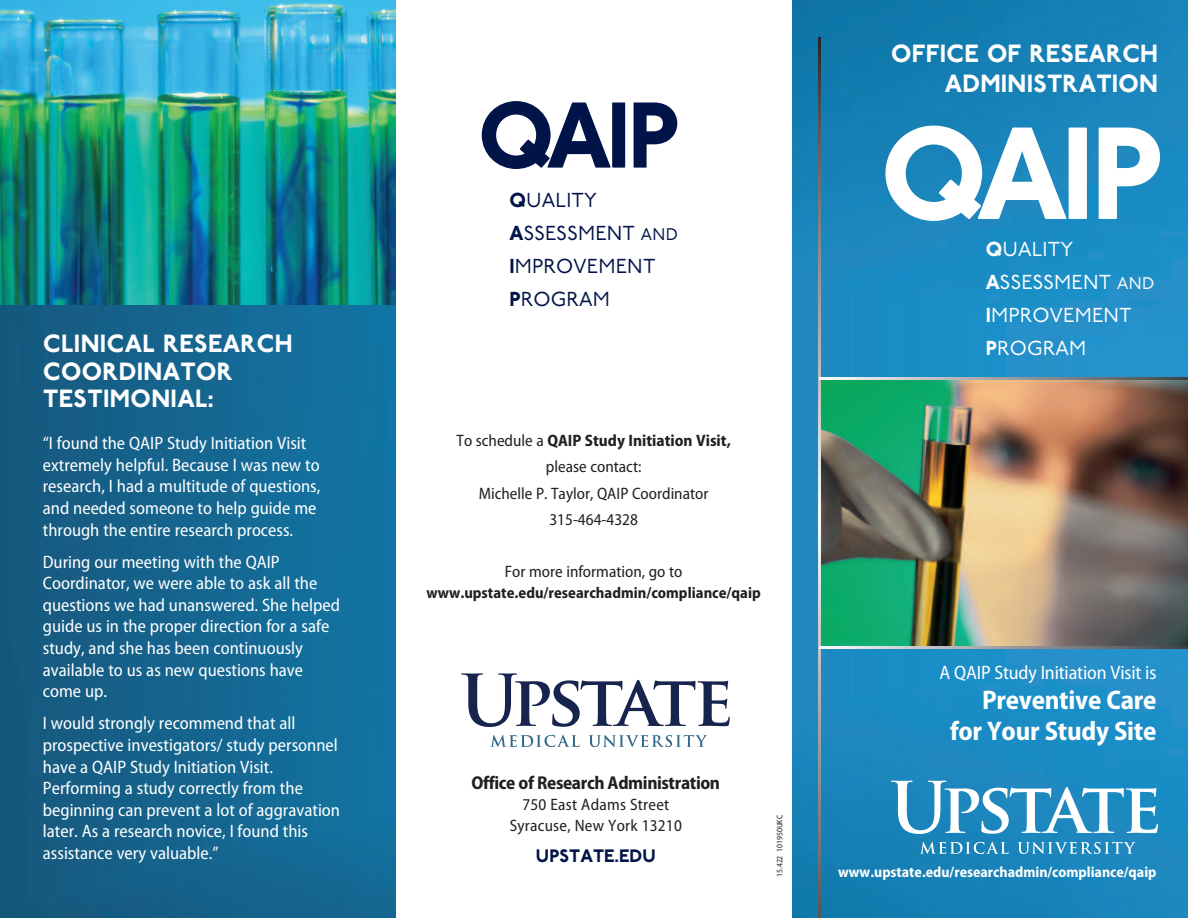
<style>
.page{position:relative;width:1188px;height:918px;background:#fff}
.page>*{position:absolute;margin:0;border:0;box-sizing:border-box;transform-origin:0 0}
.t1{font:800 130.65px "P22 Underground CY Pro";color:#fff}
.t2{font:800 93px "P22 Underground CY Pro";color:#001447}
.t3{font:700 semi-condensed 27px/30.3px "Myriad Pro";letter-spacing:-.01em;color:#fff;text-align:right}
.t4{font:800 24.9px/27.6px "P22 Underground CY Pro";letter-spacing:.015em;color:#fff;text-align:right}
.t5{font:20.25px/32.8px "P22 Underground CY Pro";letter-spacing:.01em;color:#fff}
.t6{font:20.25px/32.8px "P22 Underground CY Pro";letter-spacing:.01em;color:#001447}
.t7{font:semi-condensed 19.5px "Myriad Pro";letter-spacing:-.01em;color:#fff}
.t8{font:700 semi-condensed 18.6px "Myriad Pro";letter-spacing:-.02em;color:#231f20}
.t9{font:semi-condensed 18px/21.6px "Myriad Pro";color:#fff}
.t10{font:800 18px "P22 Underground CY Pro";color:#001447}
.t11{font:semi-condensed 16.5px/26.2px "Myriad Pro";color:#231f20;text-align:center}
.t12{font:700 semi-condensed 15.75px "Myriad Pro";color:#231f20}
.t13{font:700 semi-condensed 15px "Myriad Pro";color:#fff}
.t14{font:semi-condensed 8.25px "Myriad Pro";color:#231f20}
.s1{font-weight:800}
.s2{font-size:16.8px}
.s3{font-weight:700}
</style>
<div class="page">
<img style="left:0;top:0;width:1188px;height:918px">
<div style="left:396px;top:0;width:396px;height:918px;background:#fff"></div>
<img style="left:0;top:0;width:396px;height:305px">
<img style="left:820px;top:379px;width:368px;height:268px">
<svg style="left:819px;top:38px;width:1px;height:880px"></svg>
<svg style="left:819px;top:378px;width:369px;height:1px"></svg>
<svg style="left:819px;top:647px;width:369px;height:1px"></svg>
<svg style="left:461px;top:673px;width:269px;height:54px"></svg>
<svg style="left:588px;top:735px;width:119px;height:12px"></svg>
<svg style="left:491px;top:735px;width:89px;height:12px"></svg>
<svg style="left:891px;top:781px;width:267px;height:53px"></svg>
<svg style="left:1017px;top:842px;width:119px;height:12px"></svg>
<svg style="left:920px;top:842px;width:89px;height:12px"></svg>
<h3 class="t4" style="left:43px;top:333px;width:251px;text-align:left">CLINICAL RESEARCH<br>COORDINATOR<br>TESTIMONIAL:</h3>
<p class="t9" style="left:43px;top:434px;width:279px">“I found the QAIP Study Initiation Visit extremely helpful. Because I was new to research, I had a multitude of questions, and needed someone to help guide me through the entire research process.</p>
<p class="t9" style="left:43px;top:552px;width:299px">During our meeting with the QAIP Coordinator, we were able to ask all the questions we had unanswered. She helped guide us in the proper direction for a safe study, and she has been continuously available to us as new questions have come up.</p>
<p class="t9" style="left:43px;top:714px;width:299px">I would strongly recommend that all prospective investigators/ study personnel have a QAIP Study Initiation Visit.<br>Performing a study correctly from the beginning can prevent a lot of aggravation later. As a research novice, I found this assistance very valuable.”</p>
<h2 class="t2" style="left:478px;top:103px;width:204px">QAIP</h2>
<p class="t6" style="left:509px;top:186px;width:170px"><span class="s1">Q</span>UALITY<br><span class="s1">A</span>SSESSMENT <span class="s2">AND<br></span><span class="s1">I</span>MPROVEMENT<br><span class="s1">P</span>ROGRAM</p>
<p class="t11" style="left:457px;top:429px;width:276px">To schedule a <span class="s3">QAIP Study Initiation Visit, </span>please contact:<br>Michelle P. Taylor, QAIP Coordinator<br>315-464-4328</p>
<p class="t11" style="left:505px;top:560px;width:179px">For more information, go to</p>
<p class="t12" style="left:427px;top:587px;width:336px">www.upstate.edu/researchadmin/compliance/qaip</p>
<p class="t8" style="left:472px;top:776px;width:250px">Office of Research Administration</p>
<p class="t11" style="left:510px;top:795px;width:174px;line-height:21px">750 East Adams Street<br>Syracuse, New York 13210</p>
<p class="t10" style="left:536px;top:849px;width:121px">UPSTATE.EDU</p>
<p class="t14" style="left:777px;top:877px;width:63px;rotate:-90deg">15.422 101950UKC</p>
<h3 class="t4" style="left:891px;top:42px;width:268px;line-height:29.5px">OFFICE OF RESEARCH<br>ADMINISTRATION</h3>
<h1 class="t1" style="left:880px;top:128px;width:285px">QAIP</h1>
<p class="t5" style="left:986px;top:235px;width:170px"><span class="s1">Q</span>UALITY<br><span class="s1">A</span>SSESSMENT <span class="s2">AND<br></span><span class="s1">I</span>MPROVEMENT<br><span class="s1">P</span>ROGRAM</p>
<p class="t7" style="left:940px;top:665px;width:218px">A QAIP Study Initiation Visit is</p>
<h3 class="t3" style="left:950px;top:687px;width:208px">Preventive Care for Your Study Site</h3>
<p class="t13" style="left:838px;top:866px;width:320px">www.upstate.edu/researchadmin/compliance/qaip</p>
</div>
